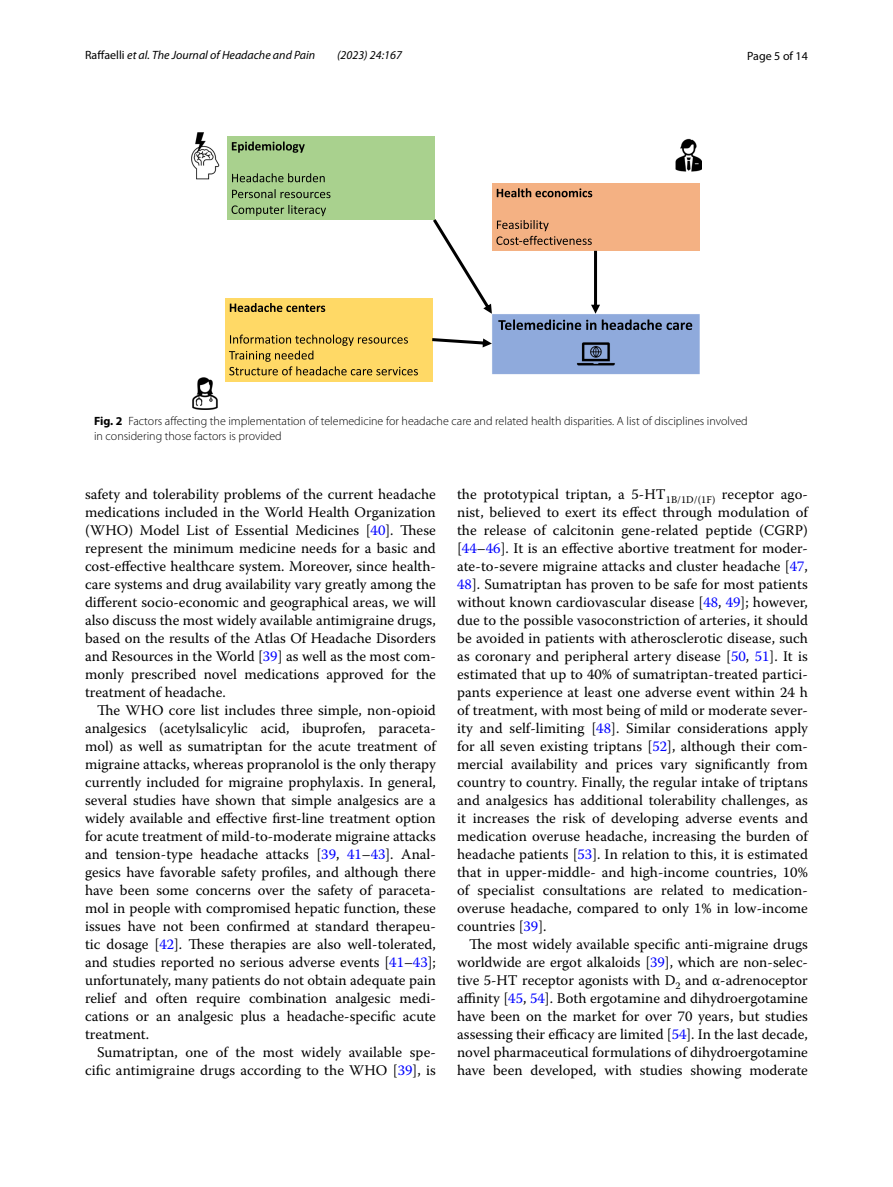
<style>
.page{position:relative;width:893px;height:1187px;background:#fff}
.page>*{position:absolute;margin:0;border:0;box-sizing:border-box;transform-origin:0 0}
.t1{font:14.7px/18px "Warnock Pro";color:#000;text-align:justify}
.t2{font:300 12px/15px "Myriad Pro";color:#000}
.t3{font:italic 12px "Myriad Pro";color:#000}
.t4{font:12px "Myriad Pro";color:#000}
.s1{font-style:normal}
.s2{font-weight:700}
.s3{color:#00f}
</style>
<div class="page">
<img style="left:191px;top:133px;width:511px;height:276px">
<div style="left:227px;top:136px;width:207px;height:84px;background:#a9d18e"></div>
<svg style="left:232px;top:141px;width:73px;height:12px"></svg>
<svg style="left:232px;top:173px;width:93px;height:9px"></svg>
<svg style="left:232px;top:189px;width:98px;height:9px"></svg>
<svg style="left:232px;top:205px;width:94px;height:11px"></svg>
<div style="left:225px;top:298px;width:207px;height:83px;background:#ffd966"></div>
<svg style="left:230px;top:303px;width:95px;height:9px"></svg>
<svg style="left:229px;top:334px;width:189px;height:41px"></svg>
<div style="left:492px;top:183px;width:207px;height:68px;background:#f4b183"></div>
<svg style="left:497px;top:188px;width:95px;height:9px"></svg>
<svg style="left:432px;top:338px;width:60px;height:9px"></svg>
<svg style="left:433px;top:219px;width:259px;height:111px"></svg>
<p class="t3" style="left:85px;top:48px;width:232px"><span class="s1">Raffaelli</span> et al. The Journal of Headache and Pain</p>
<p class="t3" style="left:337px;top:48px;width:66px">(2023) 24:167</p>
<p class="t4" style="left:747px;top:48px;width:62px">Page 5 of 14</p>
<p class="t2" style="left:94px;top:413px;width:655px"><span class="s2">Fig. 2</span> Factors affecting the implementation of telemedicine for headache care and related health disparities. A list of disciplines involved in considering those factors is provided</p>
<p class="t1" style="left:85px;top:485px;width:352px">safety and tolerability problems of the current headache medications included in the World Health Organization (WHO) Model List of Essential Medicines [<span class="s3">40</span>]. These represent the minimum medicine needs for a basic and cost-effective healthcare system. Moreover, since health&shy;care systems and drug availability vary greatly among the different socio-economic and geographical areas, we will also discuss the most widely available antimigraine drugs, based on the results of the Atlas Of Headache Disorders and Resources in the World [<span class="s3">39</span>] as well as the most com&shy;monly prescribed novel medications approved for the treatment of headache.</p>
<p class="t1" style="left:85px;top:701px;width:352px;text-indent:12px">The WHO core list includes three simple, non-opioid analgesics (acetylsalicylic acid, ibuprofen, paraceta&shy;mol) as well as sumatriptan for the acute treatment of migraine attacks, whereas propranolol is the only therapy currently included for migraine prophylaxis. In general, several studies have shown that simple analgesics are a widely available and effective first-line treatment option for acute treatment of mild-to-moderate migraine attacks and tension-type headache attacks [<span class="s3">39</span>, <span class="s3">41</span>–<span class="s3">43</span>]. Anal&shy;gesics have favorable safety profiles, and although there have been some concerns over the safety of paraceta&shy;mol in people with compromised hepatic function, these issues have not been confirmed at standard therapeu&shy;tic dosage [<span class="s3">42</span>]. These therapies are also well-tolerated, and studies reported no serious adverse events [<span class="s3">41</span>–<span class="s3">43</span>]; unfortunately, many patients do not obtain adequate pain relief and often require combination analgesic medi&shy;cations or an analgesic plus a headache-specific acute treatment.</p>
<p class="t1" style="left:85px;top:1043px;width:352px;text-align:right">Sumatriptan, one of the most widely available spe&shy;cific antimigraine drugs according to the WHO [<span class="s3">39</span>], is</p>
<p class="t1" style="left:457px;top:485px;width:352px">the prototypical triptan, a 5-HT<sub>1B/1D/(1F)</sub> receptor ago&shy;nist, believed to exert its effect through modulation of the release of calcitonin gene-related peptide (CGRP) [<span class="s3">44</span>–<span class="s3">46</span>]. It is an effective abortive treatment for moder&shy;ate-to-severe migraine attacks and cluster headache [<span class="s3">47</span>, <span class="s3">48</span>]. Sumatriptan has proven to be safe for most patients without known cardiovascular disease [<span class="s3">48</span>, <span class="s3">49</span>]; however, due to the possible vasoconstriction of arteries, it should be avoided in patients with atherosclerotic disease, such as coronary and peripheral artery disease [<span class="s3">50</span>, <span class="s3">51</span>]. It is estimated that up to 40% of sumatriptan-treated partici&shy;pants experience at least one adverse event within 24 h of treatment, with most being of mild or moderate sever&shy;ity and self-limiting [<span class="s3">48</span>]. Similar considerations apply for all seven existing triptans [<span class="s3">52</span>], although their com&shy;mercial availability and prices vary significantly from country to country. Finally, the regular intake of triptans and analgesics has additional tolerability challenges, as it increases the risk of developing adverse events and medication overuse headache, increasing the burden of headache patients [<span class="s3">53</span>]. In relation to this, it is estimated that in upper-middle- and high-income countries, 10% of specialist consultations are related to medication&shy;overuse headache, compared to only 1% in low-income countries [<span class="s3">39</span>].</p>
<p class="t1" style="left:457px;top:935px;width:352px;text-indent:12px">The most widely available specific anti-migraine drugs worldwide are ergot alkaloids [<span class="s3">39</span>], which are non-selec&shy;tive 5-HT receptor agonists with D<sub>2</sub> and α-adrenoceptor affinity [<span class="s3">45</span>, <span class="s3">54</span>]. Both ergotamine and dihydroergotamine have been on the market for over 70 years, but studies assessing their efficacy are limited [<span class="s3">54</span>]. In the last decade, novel pharmaceutical formulations of dihydroergotamine have been developed, with studies showing moderate</p>
</div>
